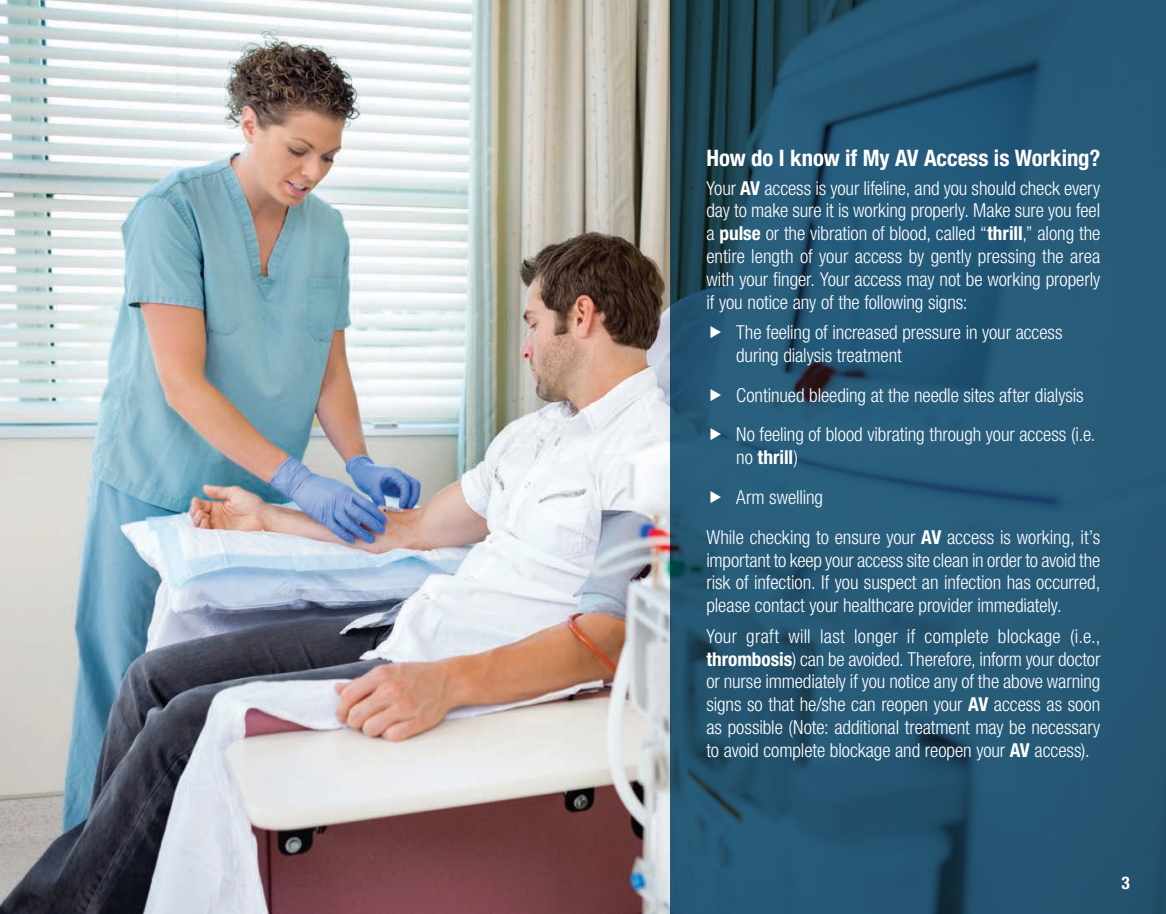
<style>
.page{position:relative;width:1166px;height:914px;background:#fff}
.page>*{position:absolute;margin:0;border:0;box-sizing:border-box;transform-origin:0 0}
.White_heading_2{font:700 condensed 22.75px "Helvetica Neue LT Pro";color:#fff}
.Body_text{font:300 condensed 19.25px/22.8px "Helvetica Neue LT Pro";letter-spacing:-.005em;color:#fff;text-align:justify}
.t1{font:700 condensed 17.5px "Helvetica Neue LT Pro";color:#fff}
.s1{font-weight:700}
</style>
<div class="page">
<img style="left:0;top:0;width:670px;height:914px">
<svg style="left:670px;top:0;width:496px;height:914px;background:#245672"></svg>
<svg style="left:710px;top:326px;width:11px;height:12px"></svg>
<svg style="left:710px;top:388px;width:11px;height:13px"></svg>
<svg style="left:710px;top:428px;width:11px;height:12px"></svg>
<svg style="left:710px;top:491px;width:11px;height:12px"></svg>
<p class="White_heading_2" style="left:706px;top:144px;width:395px">How do I know if My AV Access is Working?</p>
<p class="Body_text" style="left:706px;top:176px;width:395px">Your <span class="s1">AV</span> access is your lifeline, and you should check every day to make sure it is working properly. Make sure you feel a <span class="s1">pulse</span> or the vibration of blood, called “<span class="s1">thrill</span>,” along the entire length of your access by gently pressing the area with your finger. Your access may not be working properly if you notice any of the following signs:</p>
<p class="Body_text" style="left:736px;top:321px;width:328px">The feeling of increased pressure in your access during dialysis treatment</p>
<p class="Body_text" style="left:736px;top:383px;width:349px">Continued bleeding at the needle sites after dialysis</p>
<p class="Body_text" style="left:736px;top:423px;width:361px">No feeling of blood vibrating through your access (i.e. no <span class="s1">thrill</span>)</p>
<p class="Body_text" style="left:736px;top:486px;width:88px">Arm swelling</p>
<p class="Body_text" style="left:706px;top:525px;width:395px">While checking to ensure your <span class="s1">AV</span> access is working, it’s important to keep your access site clean in order to avoid the risk of infection. If you suspect an infection has occurred, please contact your healthcare provider immediately.</p>
<p class="Body_text" style="left:706px;top:624px;width:395px">Your graft will last longer if complete blockage (i.e., <span class="s1">thrombosis</span>) can be avoided. Therefore, inform your doctor or nurse immediately if you notice any of the above warning signs so that he/she can reopen your <span class="s1">AV</span> access as soon as possible (Note: additional treatment may be necessary to avoid complete blockage and reopen your <span class="s1">AV</span> access).</p>
<p class="t1" style="left:1121px;top:872px;width:10px">3</p>
</div>
